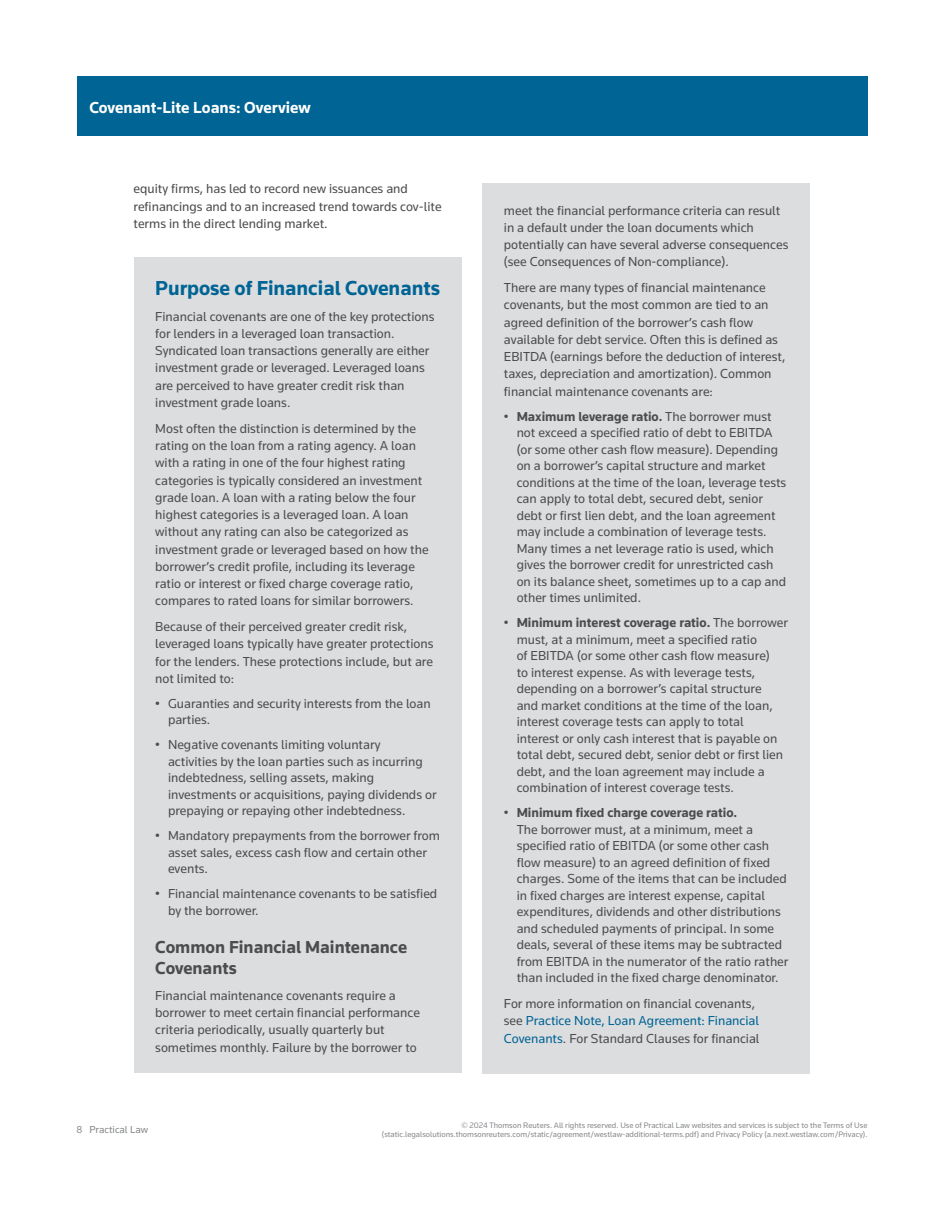
<style>
.page{position:relative;width:944px;height:1214px;background:#fff}
.page>*{position:absolute;margin:0;border:0;box-sizing:border-box;transform-origin:0 0}
.t1{font:700 21px "Knowledge";color:#006494}
.t2{font:700 18px/21px "Knowledge";color:#4b4c4d}
.t3{font:700 16.5px "Knowledge";color:#fff}
.t4{font:13.5px/16.5px "Knowledge";color:#4b4c4d}
.t5{font:10.5px "Knowledge";color:#86888b}
.t6{font:8.25px/9.8px "Knowledge";color:#86888b;text-align:right}
.s1{font-weight:700}
.s2{color:#006494}
</style>
<div class="page">
<div style="left:77px;top:77px;width:790px;height:59px;background:#006494"></div>
<div style="left:134px;top:257px;width:327px;height:815px;background:#dcdddf"></div>
<div style="left:482px;top:183px;width:328px;height:890px;background:#dcdddf"></div>
<p class="t3" style="left:89px;top:97px;width:223px">Covenant-Lite Loans: Overview</p>
<p class="t4" style="left:134px;top:180px;width:309px;line-height:17.2px">equity firms, has led to record new issuances and refinancings and to an increased trend towards cov-lite terms in the direct lending market.</p>
<h1 class="t1" style="left:155px;top:275px;width:286px">Purpose of Financial Covenants</h1>
<p class="t4" style="left:155px;top:307px;width:281px;line-height:17.2px">Financial covenants are one of the key protections for lenders in a leveraged loan transaction.<br>Syndicated loan transactions generally are either investment grade or leveraged. Leveraged loans are perceived to have greater credit risk than investment grade loans.</p>
<p class="t4" style="left:155px;top:419px;width:275px;line-height:17.2px">Most often the distinction is determined by the rating on the loan from a rating agency. A loan with a rating in one of the four highest rating categories is typically considered an investment grade loan. A loan with a rating below the four highest categories is a leveraged loan. A loan without any rating can also be categorized as investment grade or leveraged based on how the borrower’s credit profile, including its leverage ratio or interest or fixed charge coverage ratio, compares to rated loans for similar borrowers.</p>
<p class="t4" style="left:155px;top:617px;width:280px;line-height:17.2px">Because of their perceived greater credit risk, leveraged loans typically have greater protections for the lenders. These protections include, but are not limited to:</p>
<p class="t4" style="left:168px;top:695px;width:264px;text-indent:-13px">• Guaranties and security interests from the loan parties.</p>
<p class="t4" style="left:168px;top:736px;width:270px;text-indent:-13px">• Negative covenants limiting voluntary<br>activities by the loan parties such as incurring indebtedness, selling assets, making investments or acquisitions, paying dividends or prepaying or repaying other indebtedness.</p>
<p class="t4" style="left:168px;top:827px;width:273px;text-indent:-13px">• Mandatory prepayments from the borrower from asset sales, excess cash flow and certain other events.</p>
<p class="t4" style="left:168px;top:885px;width:271px;text-indent:-13px">• Financial maintenance covenants to be satisfied by the borrower.</p>
<h2 class="t2" style="left:155px;top:936px;width:253px">Common Financial Maintenance<br>Covenants</h2>
<p class="t4" style="left:155px;top:986px;width:266px;line-height:17.2px">Financial maintenance covenants require a borrower to meet certain financial performance criteria periodically, usually quarterly but sometimes monthly. Failure by the borrower to</p>
<p class="t4" style="left:504px;top:201px;width:286px;line-height:17.2px">meet the financial performance criteria can result in a default under the loan documents which potentially can have several adverse consequences (see Consequences of Non-compliance).</p>
<p class="t4" style="left:504px;top:279px;width:283px;line-height:17.2px">There are many types of financial maintenance covenants, but the most common are tied to an agreed definition of the borrower’s cash flow available for debt service. Often this is defined as EBITDA (earnings before the deduction of interest, taxes, depreciation and amortization). Common financial maintenance covenants are:</p>
<p class="t4" style="left:516px;top:408px;width:271px;text-indent:-13px">• <span class="s1">Maximum leverage ratio.</span> The borrower must not exceed a specified ratio of debt to EBITDA (or some other cash flow measure). Depending on a borrower’s capital structure and market conditions at the time of the loan, leverage tests can apply to total debt, secured debt, senior debt or first lien debt, and the loan agreement may include a combination of leverage tests.<br>Many times a net leverage ratio is used, which gives the borrower credit for unrestricted cash on its balance sheet, sometimes up to a cap and other times unlimited.</p>
<p class="t4" style="left:516px;top:614px;width:273px;text-indent:-13px">• <span class="s1">Minimum interest coverage ratio.</span> The borrower must, at a minimum, meet a specified ratio<br>of EBITDA (or some other cash flow measure)<br>to interest expense. As with leverage tests, depending on a borrower’s capital structure<br>and market conditions at the time of the loan, interest coverage tests can apply to total interest or only cash interest that is payable on total debt, secured debt, senior debt or first lien debt, and the loan agreement may include a combination of interest coverage tests.</p>
<p class="t4" style="left:516px;top:804px;width:273px;text-indent:-13px">• <span class="s1">Minimum fixed charge coverage ratio.<br></span>The borrower must, at a minimum, meet a specified ratio of EBITDA (or some other cash flow measure) to an agreed definition of fixed charges. Some of the items that can be included in fixed charges are interest expense, capital expenditures, dividends and other distributions and scheduled payments of principal. In some deals, several of these items may be subtracted from EBITDA in the numerator of the ratio rather than included in the fixed charge denominator.</p>
<p class="t4" style="left:504px;top:994px;width:257px;line-height:17.2px">For more information on financial covenants, see <span class="s2">Practice Note, Loan Agreement: Financial<br>Covenants</span>. For Standard Clauses for financial</p>
<p class="t5" style="left:77px;top:1123px;width:73px">8 Practical Law</p>
<p class="t6" style="left:382px;top:1119px;width:487px">© 2024 Thomson Reuters. All rights reserved. Use of Practical Law websites and services is subject to the Terms of Use (static.legalsolutions.thomsonreuters.com/static/agreement/westlaw-additional-terms.pdf) and Privacy Policy (a.next.westlaw.com/Privacy).</p>
</div>
